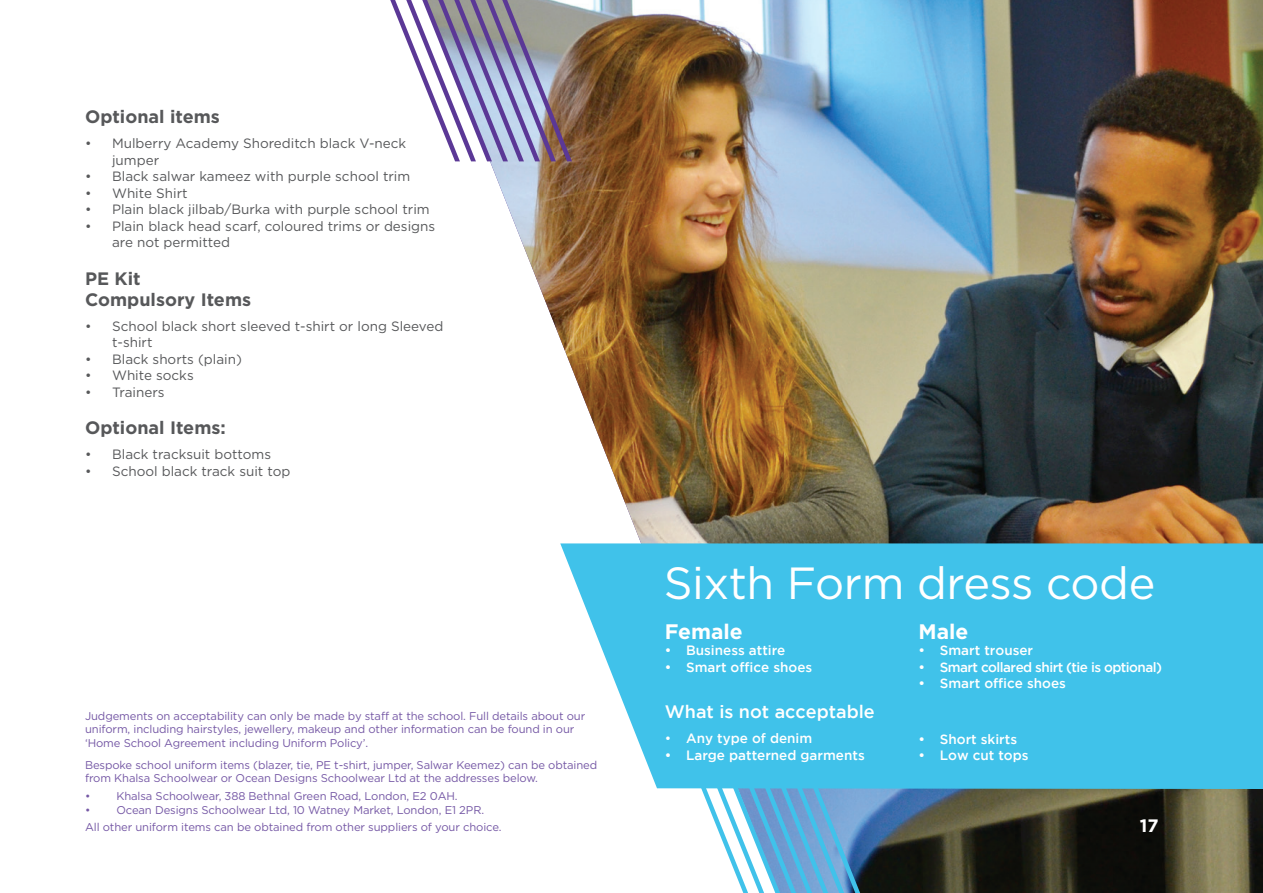
<style>
.page{position:relative;width:1263px;height:893px;background:#fff}
.page>*{position:absolute;margin:0;border:0;box-sizing:border-box;transform-origin:0 0}
.t1{font:45px "Gotham";letter-spacing:-.01em;color:#fff}
.t2{font:700 21px "Gotham";color:#fff}
.t3{font:700 18px "Gotham";color:#57585a}
.t4{font:500 18px "Gotham";color:#fff}
.t5{font:700 18px "Gotham";color:#fff}
.t6{font:13.5px/16.5px "Gotham";color:#57585a}
.t7{font:500 13.5px "Gotham";color:#fff}
.t8{font:500 13.5px "Gotham";letter-spacing:-.04em;color:#fff}
.t9{font:11.25px/13.5px "Gotham";letter-spacing:-.01em;color:#7558a5}
.s1{font-weight:400}
</style>
<div class="page">
<img style="left:455px;top:0;width:808px;height:893px">
<svg style="left:560px;top:543px;width:703px;height:246px;background:#4dc6eb"></svg>
<svg style="left:390px;top:0;width:182px;height:161px"></svg>
<svg style="left:701px;top:787px;width:159px;height:106px"></svg>
<p class="t3" style="left:85px;top:106px;width:136px">Optional items</p>
<p class="t6" style="left:112px;top:135px;width:296px;text-indent:-27px">• Mulberry Academy Shoreditch black V-neck jumper</p>
<p class="t6" style="left:85px;top:168px;width:327px">• Black salwar kameez with purple school trim</p>
<p class="t6" style="left:85px;top:184px;width:104px">• White Shirt</p>
<p class="t6" style="left:85px;top:201px;width:346px">• Plain black jilbab/Burka with purple school trim</p>
<p class="t6" style="left:112px;top:217px;width:325px;text-indent:-27px">• Plain black head scarf, coloured trims or designs are not permitted</p>
<p class="t3" style="left:85px;top:268px;width:57px">PE Kit</p>
<p class="t3" style="left:85px;top:289px;width:168px">Compulsory Items</p>
<p class="t6" style="left:112px;top:317px;width:333px;text-indent:-27px">• School black short sleeved t-shirt or long Sleeved t-shirt</p>
<p class="t6" style="left:85px;top:350px;width:158px">• Black shorts (plain)</p>
<p class="t6" style="left:85px;top:367px;width:110px">• White socks</p>
<p class="t6" style="left:85px;top:383px;width:81px">• Trainers</p>
<p class="t3" style="left:85px;top:417px;width:142px">Optional Items:</p>
<p class="t6" style="left:85px;top:446px;width:188px">• Black tracksuit bottoms</p>
<p class="t6" style="left:85px;top:462px;width:207px">• School black track suit top</p>
<p class="t9" style="left:85px;top:709px;width:502px">Judgements on acceptability can only be made by staff at the school. Full details about our uniform, including hairstyles, jewellery, makeup and other information can be found in our ‘Home School Agreement including Uniform Policy’.</p>
<p class="t9" style="left:85px;top:758px;width:514px">Bespoke school uniform items (blazer, tie, PE t-shirt, jumper, Salwar Keemez) can be obtained from Khalsa Schoolwear or Ocean Designs Schoolwear Ltd at the addresses below.</p>
<p class="t9" style="left:85px;top:789px;width:374px">• Khalsa Schoolwear, 388 Bethnal Green Road, London, E2 0AH.</p>
<p class="t9" style="left:85px;top:803px;width:401px">• Ocean Designs Schoolwear Ltd, 10 Watney Market, London, E1 2PR.</p>
<p class="t9" style="left:85px;top:820px;width:418px">All other uniform items can be obtained from other suppliers of your choice.</p>
<p class="t1" style="left:664px;top:558px;width:493px">Sixth Form dress code</p>
<p class="t2" style="left:665px;top:619px;width:79px">Female</p>
<p class="t7" style="left:665px;top:642px;width:122px">• Business attire</p>
<p class="t7" style="left:665px;top:659px;width:149px">• Smart office shoes</p>
<p class="t2" style="left:918px;top:619px;width:51px">Male</p>
<p class="t7" style="left:918px;top:642px;width:116px">• Smart trouser</p>
<p class="t8" style="left:918px;top:659px;width:245px">• Smart collared shirt (tie is optional)</p>
<p class="t7" style="left:918px;top:675px;width:149px">• Smart office shoes</p>
<p class="t4" style="left:665px;top:702px;width:211px">What is not acceptable</p>
<p class="t7" style="left:665px;top:731px;width:149px"><span class="s1">•</span> Any type of denim</p>
<p class="t7" style="left:665px;top:747px;width:201px">• Large patterned garments</p>
<p class="t7" style="left:918px;top:731px;width:100px">• Short skirts</p>
<p class="t7" style="left:918px;top:748px;width:112px">• Low cut tops</p>
<p class="t5" style="left:1140px;top:815px;width:20px">17</p>
</div>
